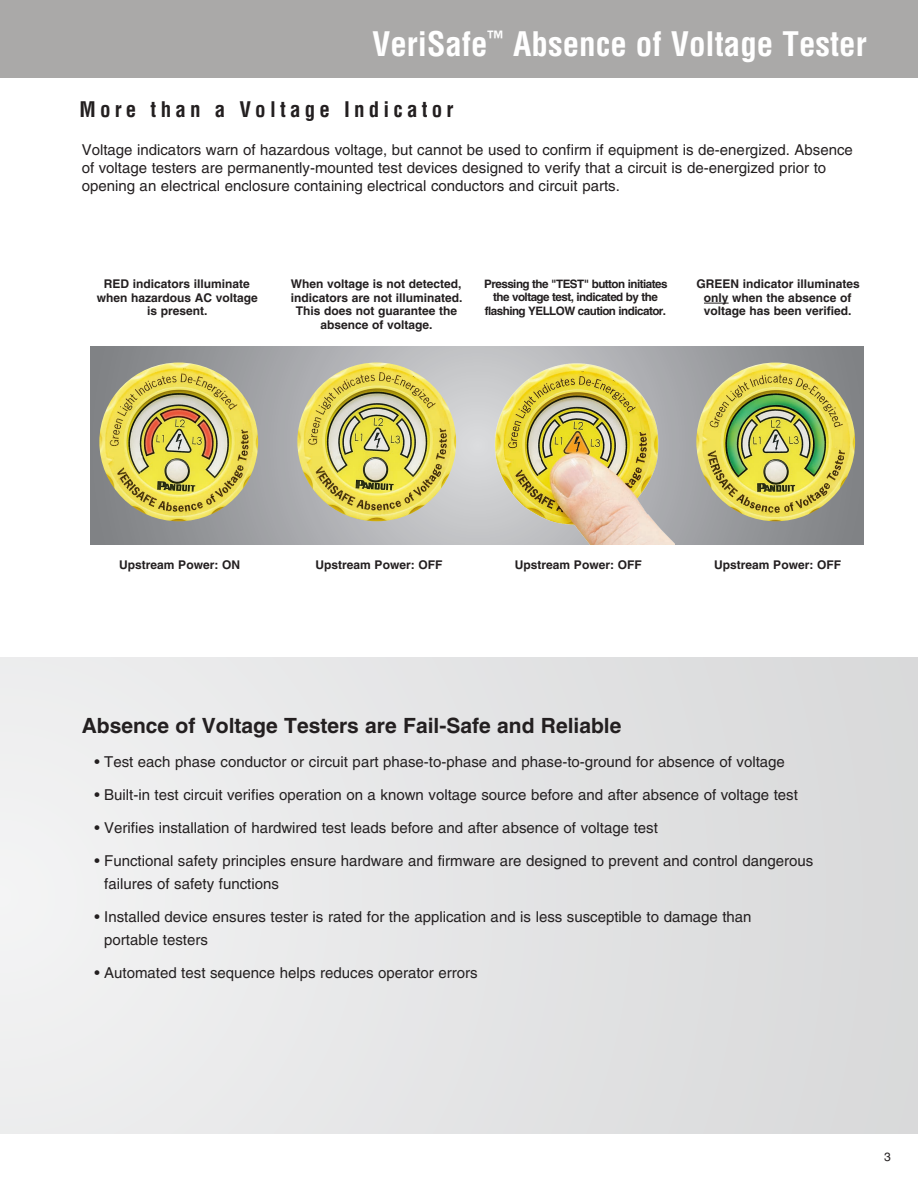
<style>
.page{position:relative;width:918px;height:1188px;background:#fff}
.page>*{position:absolute;margin:0;border:0;box-sizing:border-box;transform-origin:0 0}
.t1{font:700 condensed 33px "Helvetica";color:#fff}
.t2{font:700 21px "Helvetica";color:#231f20}
.t3{font:700 condensed 21px "Helvetica";letter-spacing:.2em;color:#231f20}
.t4{font:15px/18px "Helvetica";color:#231f20}
.t5{font:700 12px/13.5px "Helvetica";color:#231f20;text-align:center}
.t6{font:12px "Helvetica";color:#231f20}
.t7{font:700 11.7px/13.5px "Helvetica";letter-spacing:-.045em;color:#231f20;text-align:center}
</style>
<div class="page">
<div style="left:0;top:0;width:918px;height:78px;background:#aaa9a8"></div>
<div style="left:0;top:658px;width:918px;height:476px;background:#e5e5e6"></div>
<svg style="left:91px;top:346px;width:773px;height:198px;background:#a3a4a7"></svg>
<svg style="left:704px;top:303px;width:25px;height:1px"></svg>
<img style="left:99px;top:363px;width:159px;height:158px;border-radius:79px">
<img style="left:297px;top:363px;width:159px;height:158px;border-radius:79px">
<img style="left:696px;top:363px;width:159px;height:158px;border-radius:79px">
<img style="left:490px;top:346px;width:185px;height:198px">
<h1 class="t1" style="left:372px;top:23px;width:496px">VeriSafe<sup>™</sup> Absence of Voltage Tester</h1>
<h2 class="t3" style="left:80px;top:96px;width:376px">More than a Voltage Indicator</h2>
<p class="t4" style="left:82px;top:141px;width:773px">Voltage indicators warn of hazardous voltage, but cannot be used to confirm if equipment is de-energized. Absence of voltage testers are permanently-mounted test devices designed to verify that a circuit is de-energized prior to opening an electrical enclosure containing electrical conductors and circuit parts.</p>
<p class="t5" style="left:97px;top:277px;width:163px">RED indicators illuminate when hazardous AC voltage is present.</p>
<p class="t5" style="left:291px;top:277px;width:173px">When voltage is not detected, indicators are not illuminated.<br>This does not guarantee the absence of voltage.</p>
<p class="t7" style="left:484px;top:277px;width:185px">Pressing the "TEST" button initiates the voltage test, indicated by the flashing YELLOW caution indicator.</p>
<p class="t5" style="left:696px;top:277px;width:165px">GREEN indicator illuminates only when the absence of voltage has been verified.</p>
<p class="t5" style="left:119px;top:558px;width:122px">Upstream Power: ON</p>
<p class="t5" style="left:316px;top:558px;width:128px">Upstream Power: OFF</p>
<p class="t5" style="left:515px;top:558px;width:128px">Upstream Power: OFF</p>
<p class="t5" style="left:714px;top:558px;width:128px">Upstream Power: OFF</p>
<h2 class="t2" style="left:82px;top:713px;width:541px">Absence of Voltage Testers are Fail-Safe and Reliable</h2>
<p class="t4" style="left:94px;top:752px;width:692px">• Test each phase conductor or circuit part phase-to-phase and phase-to-ground for absence of voltage</p>
<p class="t4" style="left:94px;top:786px;width:705px">• Built-in test circuit verifies operation on a known voltage source before and after absence of voltage test</p>
<p class="t4" style="left:94px;top:819px;width:565px">• Verifies installation of hardwired test leads before and after absence of voltage test</p>
<p class="t4" style="left:104px;top:850px;width:711px;line-height:22.5px;text-indent:-10px">• Functional safety principles ensure hardware and firmware are designed to prevent and control dangerous failures of safety functions</p>
<p class="t4" style="left:104px;top:906px;width:649px;line-height:22.5px;text-indent:-10px">• Installed device ensures tester is rated for the application and is less susceptible to damage than portable testers</p>
<p class="t4" style="left:94px;top:964px;width:385px">• Automated test sequence helps reduces operator errors</p>
<p class="t6" style="left:884px;top:1150px;width:8px">3</p>
</div>
